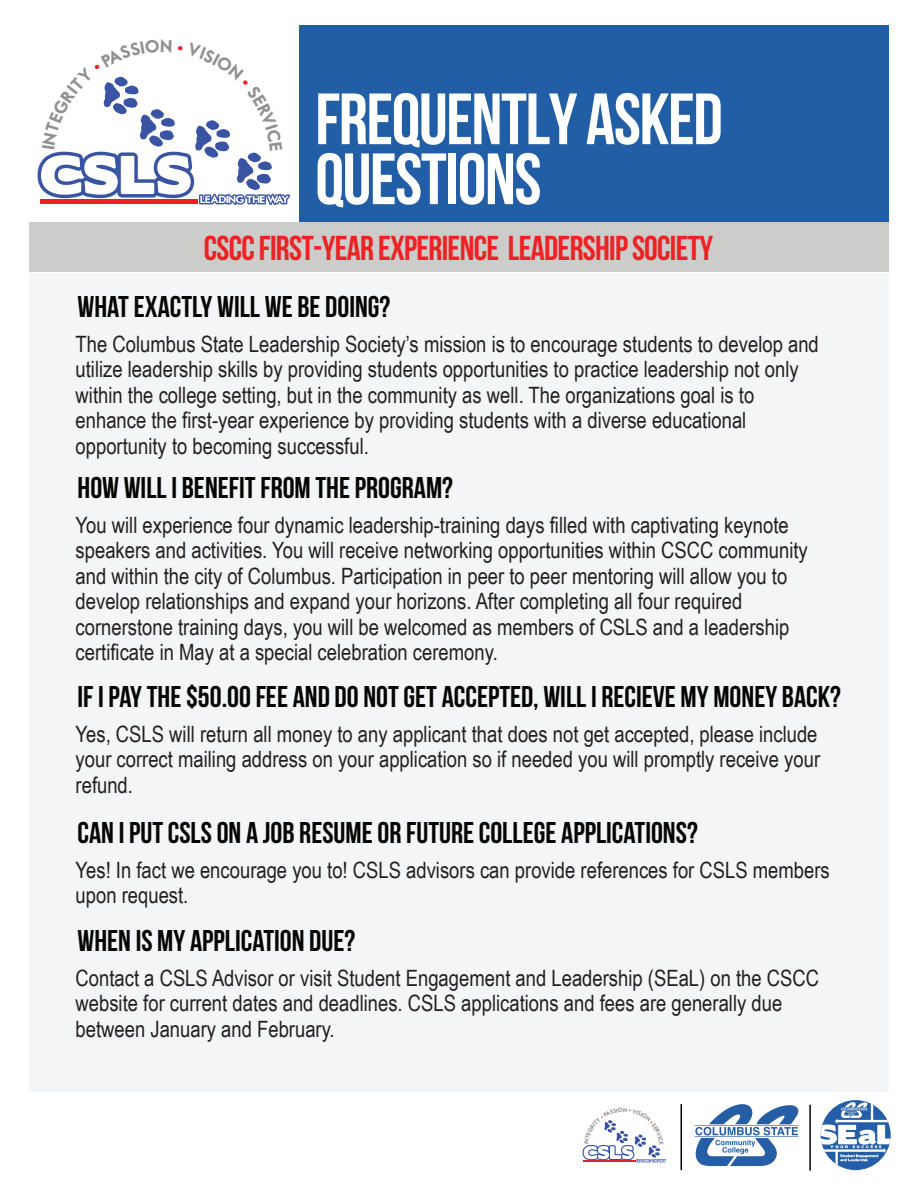
<style>
.page{position:relative;width:918px;height:1188px;background:#fff}
.page>*{position:absolute;margin:0;border:0;box-sizing:border-box;transform-origin:0 0}
.t1{font:72.45px/60px "Bebas Neue";letter-spacing:-.02em;color:#fff}
.t2{font:34.5px "Bebas Neue";letter-spacing:-.02em;color:#ee2123}
.t3{font:30px "Bebas Neue";color:#050504}
.t4{font:22.5px/25.5px "Arial Narrow";color:#231f20}
</style>
<div class="page">
<div style="left:29px;top:273px;width:860px;height:819px;background:#f4f5f6"></div>
<div style="left:299px;top:25px;width:590px;height:197px;background:#225ea5"></div>
<div style="left:29px;top:222px;width:860px;height:50px;background:#cccccb"></div>
<svg style="left:695px;top:1104px;width:104px;height:62px"></svg>
<hr style="left:681px;top:1104px;width:1px;height:66px;background:#000">
<hr style="left:809px;top:1105px;width:2px;height:66px;background:#000">
<div style="left:821px;top:1100px;width:70px;height:70px;background:#245ea6;border-radius:50%"></div>
<svg style="left:821px;top:1102px;width:70px;height:63px"></svg>
<svg style="left:38px;top:76px;width:252px;height:129px"></svg>
<svg style="left:583px;top:1120px;width:83px;height:43px"></svg>
<h1 class="t1" style="left:315px;top:89px;width:409px">FREQUENTLY ASKED<br>QUESTIONS</h1>
<h2 class="t2" style="left:204px;top:229px;width:511px">CSCC FIRST-YEAR EXPERIENCE LEADERSHIP SOCIETY</h2>
<h3 class="t3" style="left:78px;top:290px;width:314px">WHAT EXACTLY WILL WE BE DOING?</h3>
<p class="t4" style="left:76px;top:330px;width:745px">The Columbus State Leadership Society’s mission is to encourage students to develop and utilize leadership skills by providing students opportunities to practice leadership not only within the college setting, but in the community as well. The organizations goal is to enhance the first-year experience by providing students with a diverse educational opportunity to becoming successful.</p>
<h3 class="t3" style="left:78px;top:471px;width:377px">HOW WILL I BENEFIT FROM THE PROGRAM?</h3>
<p class="t4" style="left:76px;top:511px;width:734px">You will experience four dynamic leadership-training days filled with captivating keynote speakers and activities. You will receive networking opportunities within CSCC community and within the city of Columbus. Participation in peer to peer mentoring will allow you to develop relationships and expand your horizons. After completing all four required cornerstone training days, you will be welcomed as members of CSLS and a leadership certificate in May at a special celebration ceremony.</p>
<h3 class="t3" style="left:78px;top:680px;width:765px">IF I PAY THE $50.00 FEE AND DO NOT GET ACCEPTED, WILL I RECIEVE MY MONEY BACK?</h3>
<p class="t4" style="left:76px;top:720px;width:746px;text-align:justify">Yes, CSLS will return all money to any applicant that does not get accepted, please include your correct mailing address on your application so if needed you will promptly receive your refund.</p>
<h3 class="t3" style="left:78px;top:816px;width:622px">CAN I PUT CSLS ON A JOB RESUME OR FUTURE COLLEGE APPLICATIONS?</h3>
<p class="t4" style="left:76px;top:856px;width:756px">Yes! In fact we encourage you to! CSLS advisors can provide references for CSLS members upon request.</p>
<h3 class="t3" style="left:78px;top:924px;width:279px">WHEN IS MY APPLICATION DUE?</h3>
<p class="t4" style="left:76px;top:964px;width:745px">Contact a CSLS Advisor or visit Student Engagement and Leadership (SEaL) on the CSCC website for current dates and deadlines. CSLS applications and fees are generally due between January and February.</p>
</div>
